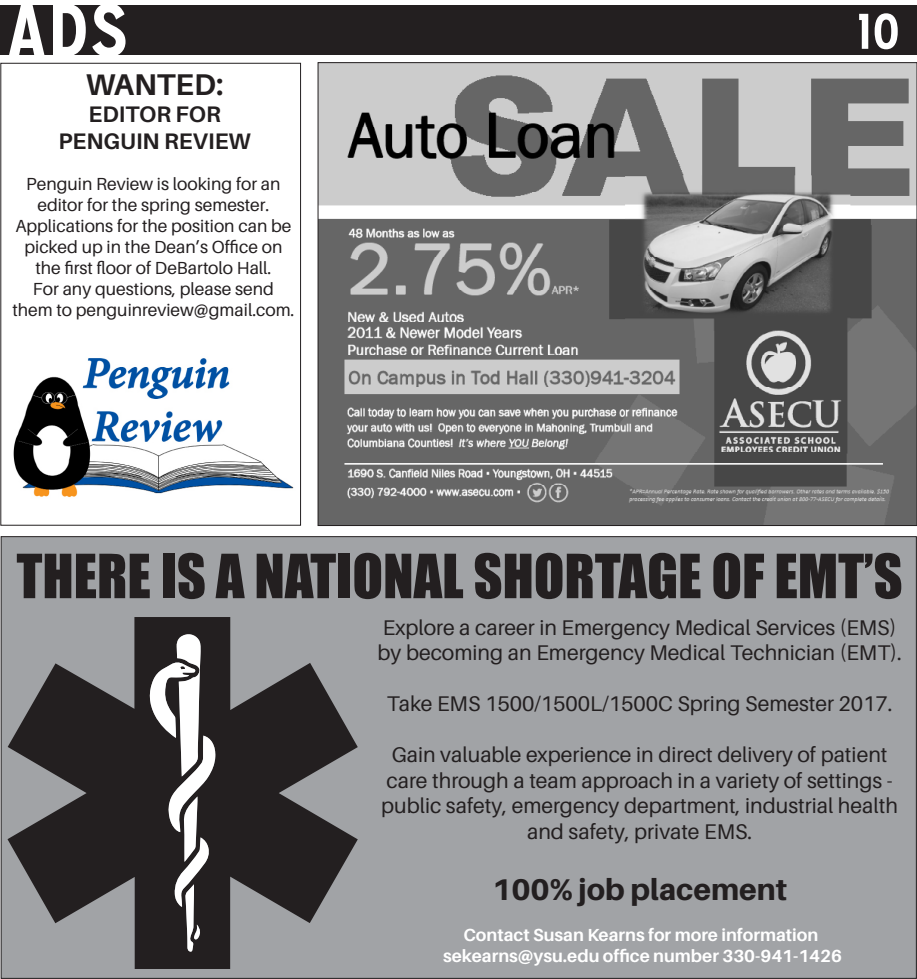
<style>
.page{position:relative;width:917px;height:979px;background:#fff}
.page>*{position:absolute;margin:0;border:0;box-sizing:border-box;transform-origin:0 0}
.Small_Headline{font:700 75px "Mission Gothic";color:#fff}
.t1{font:56.25px "Impact";color:#231f20}
.Small_Headline-2{font:700 50px "Mission Gothic";color:#fff}
.t2{font:800 30px "Aileron";color:#231f20}
.t3{font:700 30px "Aileron";color:#231f20}
.t4{font:700 22.5px "Aileron";color:#231f20}
.t5{font:21.25px/25.5px "Aileron";color:#231f20}
.t6{font:17.5px/21px "Aileron";color:#231f20;text-align:center}
.t7{font:700 17.5px "Aileron";color:#fff}
</style>
<div class="page">
<div style="left:0;top:5px;width:917px;height:50px;background:#231f20"></div>
<div style="left:1px;top:537px;width:915px;height:441px;background:#a1a3a6"></div>
<svg style="left:8px;top:617px;width:350px;height:352px;fill:#231f20"></svg>
<svg style="left:148px;top:633px;width:67px;height:319px;background:#676465"></svg>
<img style="left:320px;top:64px;width:595px;height:460px">
<img style="left:13px;top:333px;width:289px;height:166px">
<div style="left:0;top:63px;width:301px;height:462px;border:1px solid #231f20"></div>
<p class="Small_Headline" style="left:8px;top:-17px;width:122px">ADS</p>
<p class="Small_Headline-2" style="left:858px;top:0;width:43px">10</p>
<p class="t3" style="left:86px;top:68px;width:139px">WANTED:</p>
<p class="t4" style="left:89px;top:102px;width:134px">EDITOR FOR</p>
<p class="t4" style="left:59px;top:129px;width:194px">PENGUIN REVIEW</p>
<p class="t6" style="left:15px;top:173px;width:278px">Penguin Review is looking for an editor for the spring semester.<br>Applications for the position can be picked up in the Dean’s Office on the first floor of DeBartolo Hall.</p>
<p class="t6" style="left:12px;top:278px;width:284px">For any questions, please send them to penguinreview@gmail.com.</p>
<p class="t1" style="left:16px;top:532px;width:888px">THERE IS A NATIONAL SHORTAGE OF EMT’S</p>
<p class="t5" style="left:378px;top:615px;width:526px">Explore a career in Emergency Medical Services (EMS) by becoming an Emergency Medical Technician (EMT).</p>
<p class="t5" style="left:387px;top:691px;width:507px">Take EMS 1500/1500L/1500C Spring Semester 2017.</p>
<p class="t5" style="left:387px;top:742px;width:508px">Gain valuable experience in direct delivery of patient care through a team approach in a variety of settings -</p>
<p class="t5" style="left:381px;top:793px;width:518px;text-align:center">public safety, emergency department, industrial health and safety, private EMS.</p>
<p class="t2" style="left:492px;top:873px;width:297px">100% job placement</p>
<p class="t7" style="left:463px;top:925px;width:356px">Contact Susan Kearns for more information</p>
<p class="t7" style="left:443px;top:946px;width:401px">sekearns@ysu.edu office number 330-941-1426</p>
</div>
